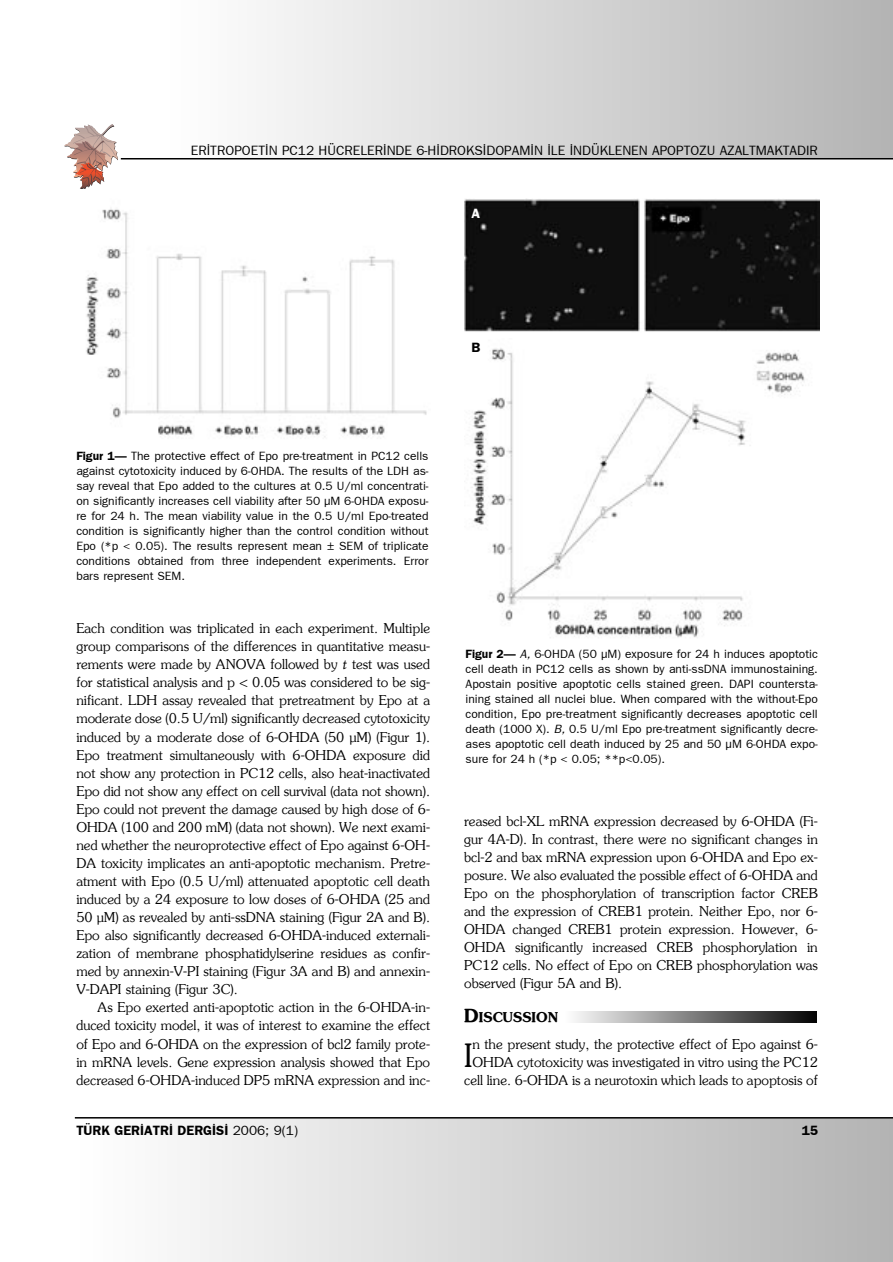
<style>
.page{position:relative;width:893px;height:1262px;background:#fff}
.page>*{position:absolute;margin:0;border:0;box-sizing:border-box;transform-origin:0 0}
.t1{font:31.95px "Souvenir Plain";color:#000}
.t2{font:13.5px/18px "Souvenir Plain";color:#000;text-align:justify}
.t3{font:13.5px "Franklin Gothic Plain";color:#000}
.t4{font:13.5px "Franklin Gothic Demi";color:#000}
.t5{font:13.5px "Souvenir Demi";color:#000}
.t6{font:13.5px "Franklin Gothic Demi";color:#fff}
.t7{font:12px/15px "Franklin Gothic Plain";color:#000;text-align:justify}
.s1{font-family:"Franklin Gothic Demi"}
.s2{font-family:"Souvenir";font-style:italic}
.s3{font-style:italic}
.s4{font-size:18px}
.s5{font-family:"Franklin Gothic Plain"}
</style>
<div class="page">
<div style="left:75px;top:1118px;width:817px;height:143px;background:linear-gradient(to right,#fff,#b3b3b3)"></div>
<div style="left:165px;top:0;width:727px;height:159px;background:linear-gradient(to right,#fff,#b3b3b3)"></div>
<hr style="left:75px;top:1117px;width:817px;height:1px;background:#000">
<svg style="left:64px;top:124px;width:54px;height:65px"></svg>
<hr style="left:121px;top:158px;width:771px;height:1px;background:#000">
<svg style="left:575px;top:1012px;width:241px;height:10px;background:#7b7b7b"></svg>
<img style="left:86px;top:209px;width:341px;height:228px">
<img style="left:464px;top:199px;width:355px;height:133px">
<img style="left:471px;top:348px;width:334px;height:290px">
<p class="t3" style="left:191px;top:142px;width:628px">ER‹TROPOET‹N PC12 HÜCRELER‹NDE 6-H‹DROKS‹DOPAM‹N ‹LE ‹NDÜKLENEN APOPTOZU AZALTMAKTADIR</p>
<p class="t6" style="left:471px;top:206px;width:10px">A</p>
<p class="t4" style="left:471px;top:340px;width:10px">B</p>
<p class="t7" style="left:76px;top:448px;width:354px"><span class="s1">Figur 1—</span> The protective effect of Epo pre-treatment in PC12 cells against cytotoxicity induced by 6-OHDA. The results of the LDH as&shy;say reveal that Epo added to the cultures at 0.5 U/ml concentrati&shy;on significantly increases cell viability after 50 µM 6-OHDA exposu&shy;re for 24 h. The mean viability value in the 0.5 U/ml Epo-treated condition is significantly higher than the control condition without Epo (*p &lt; 0.05). The results represent mean ± SEM of triplicate conditions obtained from three independent experiments. Error bars represent SEM.</p>
<p class="t2" style="left:76px;top:619px;width:355px">Each condition was triplicated in each experiment. Multiple group comparisons of the differences in quantitative measu&shy;rements were made by ANOVA followed by <span class="s2">t</span> test was used for statistical analysis and p &lt; 0.05 was considered to be sig&shy;nificant. LDH assay revealed that pretreatment by Epo at a moderate dose (0.5 U/ml) significantly decreased cytotoxicity induced by a moderate dose of 6-OHDA (50 µM) (Figur 1).<br>Epo treatment simultaneously with 6-OHDA exposure did not show any protection in PC12 cells, also heat-inactivated Epo did not show any effect on cell survival (data not shown).<br>Epo could not prevent the damage caused by high dose of 6- OHDA (100 and 200 mM) (data not shown). We next exami&shy;ned whether the neuroprotective effect of Epo against 6-OH-DA toxicity implicates an anti-apoptotic mechanism. Pretre&shy;atment with Epo (0.5 U/ml) attenuated apoptotic cell death induced by a 24 exposure to low doses of 6-OHDA (25 and 50 µM) as revealed by anti-ssDNA staining (Figur 2A and B).<br>Epo also significantly decreased 6-OHDA-induced externali&shy;zation of membrane phosphatidylserine residues as confir&shy;med by annexin-V-PI staining (Figur 3A and B) and annexin-V-DAPI staining (Figur 3C).</p>
<p class="t2" style="left:76px;top:998px;width:355px;text-indent:21px">As Epo exerted anti-apoptotic action in the 6-OHDA-in&shy;duced toxicity model, it was of interest to examine the effect of Epo and 6-OHDA on the expression of bcl2 family prote&shy;in mRNA levels. Gene expression analysis showed that Epo decreased 6-OHDA-induced DP5 mRNA expression and inc-</p>
<p class="t7" style="left:465px;top:646px;width:354px"><span class="s1">Figur 2—</span> <span class="s3">A,</span>6-OHDA (50 µM) exposure for 24 h induces apoptotic cell death in PC12 cells as shown by anti-ssDNA immunostaining.<br>Apostain positive apoptotic cells stained green. DAPI countersta&shy;ining stained all nuclei blue. When compared with the without-Epo condition, Epo pre-treatment significantly decreases apoptotic cell death (1000 X). <span class="s3">B,</span> 0.5 U/ml Epo pre-treatment significantly decre&shy;ases apoptotic cell death induced by 25 and 50 µM 6-OHDA expo&shy;sure for 24 h (*p &lt; 0.05; **p&lt;0.05).</p>
<p class="t2" style="left:464px;top:811px;width:355px">reased bcl-XL mRNA expression decreased by 6-OHDA (Fi&shy;gur 4A-D). In contrast, there were no significant changes in bcl-2 and bax mRNA expression upon 6-OHDA and Epo ex&shy;posure. We also evaluated the possible effect of 6-OHDA and Epo on the phosphorylation of transcription factor CREB and the expression of CREB1 protein. Neither Epo, nor 6- OHDA changed CREB1 protein expression. However, 6- OHDA significantly increased CREB phosphorylation in PC12 cells. No effect of Epo on CREB phosphorylation was observed (Figur 5A and B).</p>
<p class="t5" style="left:464px;top:1008px;width:95px"><span class="s4">D</span>ISCUSSION</p>
<h1 class="t1" style="left:464px;top:1035px;width:10px">I</h1>
<p class="t2" style="left:464px;top:1034px;width:355px;text-align:right">n the present study, the protective effect of Epo against 6-<br>OHDA cytotoxicity was investigated in vitro using the PC12 cell line. 6-OHDA is a neurotoxin which leads to apoptosis of</p>
<p class="t4" style="left:76px;top:1122px;width:223px">TÜRK GER‹ATR‹ DERG‹S‹ <span class="s5">2006; 9(1)</span></p>
<p class="t4" style="left:801px;top:1122px;width:18px">15</p>
</div>
